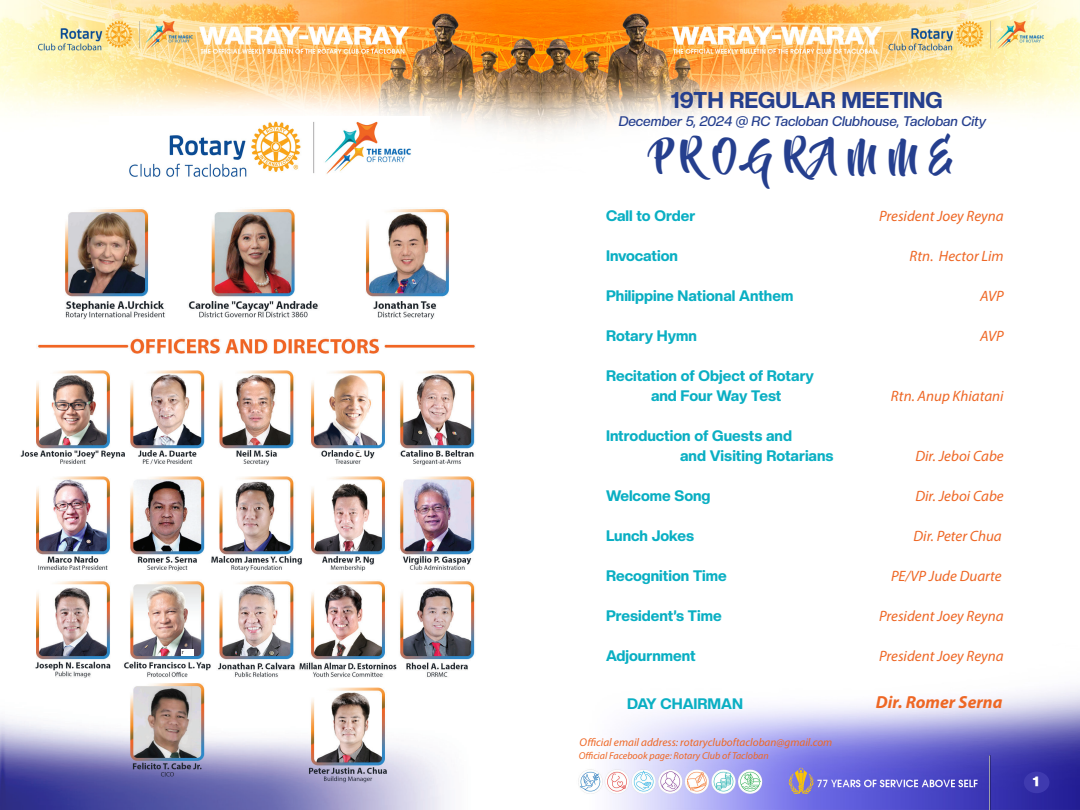
<style>
.page{position:relative;width:1080px;height:810px;background:#fff}
.page>*{position:absolute;margin:0;border:0;box-sizing:border-box;transform-origin:0 0}
.t1{font:36.25px "Beyond The Mountains";color:#253f8e}
.t2{font:800 22.5px "Creato Display";color:#253f8e}
.t3{font:italic 700 17.5px "Myriad Pro";color:#ee6725}
.t4{font:800 15px "Creato Display";color:#0aafc3}
.t5{font:italic 15px "Myriad Pro";color:#ee6725}
.t6{font:15px "Minion Pro";color:#fff}
.t7{font:13.75px "Agent Ext DB Bold";color:#fff}
.t8{font:italic 500 13.62px "Creato Display";color:#253f8e}
.t9{font:italic 11.25px "Myriad Pro";color:#ee6725}
.t10{font:italic 10px "Myriad Pro";color:#ee6725}
.t11{font:700 7.5px "Myriad Pro";color:#231f20}
.t12{font:6.25px "Myriad Pro";color:#231f20}
</style>
<div class="page">
<img style="left:0;top:0;width:1080px;height:810px">
<img style="left:0;top:202px;width:541px;height:608px">
<img style="left:109px;top:116px;width:320px;height:72px">
<div style="left:1024px;top:772px;width:25px;height:21px;background:#3f3aaf;border-radius:50%"></div>
<div style="left:182px;top:649px;width:12px;height:6px;background:#fff"></div>
<div style="left:355px;top:451px;width:8px;height:9px;background:#fff"></div>
<p class="t12" style="left:182px;top:648px;width:4px">r</p>
<p class="t11" style="left:355px;top:449px;width:8px">C.</p>
<p class="t2" style="left:671px;top:87px;width:273px">19TH REGULAR MEETING</p>
<p class="t8" style="left:619px;top:113px;width:369px">December 5, 2024 @ RC Tacloban Clubhouse, Tacloban City</p>
<p class="t1" style="left:654px;top:139px;width:301px">P R O G R A M M E</p>
<p class="t4" style="left:606px;top:207px;width:91px">Call to Order</p>
<p class="t5" style="left:879px;top:207px;width:126px">President Joey Reyna</p>
<p class="t4" style="left:606px;top:247px;width:74px">Invocation</p>
<p class="t5" style="left:910px;top:247px;width:96px">Rtn. Hector Lim</p>
<p class="t4" style="left:606px;top:287px;width:189px">Philippine National Anthem</p>
<p class="t5" style="left:980px;top:287px;width:25px">AVP</p>
<p class="t4" style="left:606px;top:327px;width:93px">Rotary Hymn</p>
<p class="t5" style="left:980px;top:327px;width:25px">AVP</p>
<p class="t4" style="left:606px;top:367px;width:210px">Recitation of Object of Rotary</p>
<p class="t4" style="left:651px;top:387px;width:132px">and Four Way Test</p>
<p class="t5" style="left:891px;top:387px;width:114px">Rtn. Anup Khiatani</p>
<p class="t4" style="left:606px;top:427px;width:188px">Introduction of Guests and</p>
<p class="t4" style="left:680px;top:447px;width:155px">and Visiting Rotarians</p>
<p class="t5" style="left:915px;top:447px;width:90px">Dir. Jeboi Cabe</p>
<p class="t4" style="left:606px;top:487px;width:106px">Welcome Song</p>
<p class="t5" style="left:915px;top:487px;width:90px">Dir. Jeboi Cabe</p>
<p class="t4" style="left:606px;top:527px;width:90px">Lunch Jokes</p>
<p class="t5" style="left:914px;top:527px;width:90px">Dir. Peter Chua</p>
<p class="t4" style="left:606px;top:567px;width:122px">Recognition Time</p>
<p class="t5" style="left:891px;top:567px;width:112px">PE/VP Jude Duarte</p>
<p class="t4" style="left:606px;top:607px;width:117px">President’s Time</p>
<p class="t5" style="left:879px;top:607px;width:126px">President Joey Reyna</p>
<p class="t4" style="left:606px;top:647px;width:91px">Adjournment</p>
<p class="t5" style="left:879px;top:647px;width:126px">President Joey Reyna</p>
<p class="t4" style="left:627px;top:695px;width:118px">DAY CHAIRMAN</p>
<p class="t3" style="left:876px;top:690px;width:128px">Dir. Romer Serna</p>
<p class="t9" style="left:580px;top:735px;width:254px">Official email address: rotarycluboftacloban@gmail.com</p>
<p class="t10" style="left:579px;top:749px;width:192px">Official Facebook page: Rotary Club of Tacloban</p>
<p class="t7" style="left:1032px;top:773px;width:11px">1</p>
<p class="t6" style="left:1031px;top:772px;width:9px">3</p>
</div>
